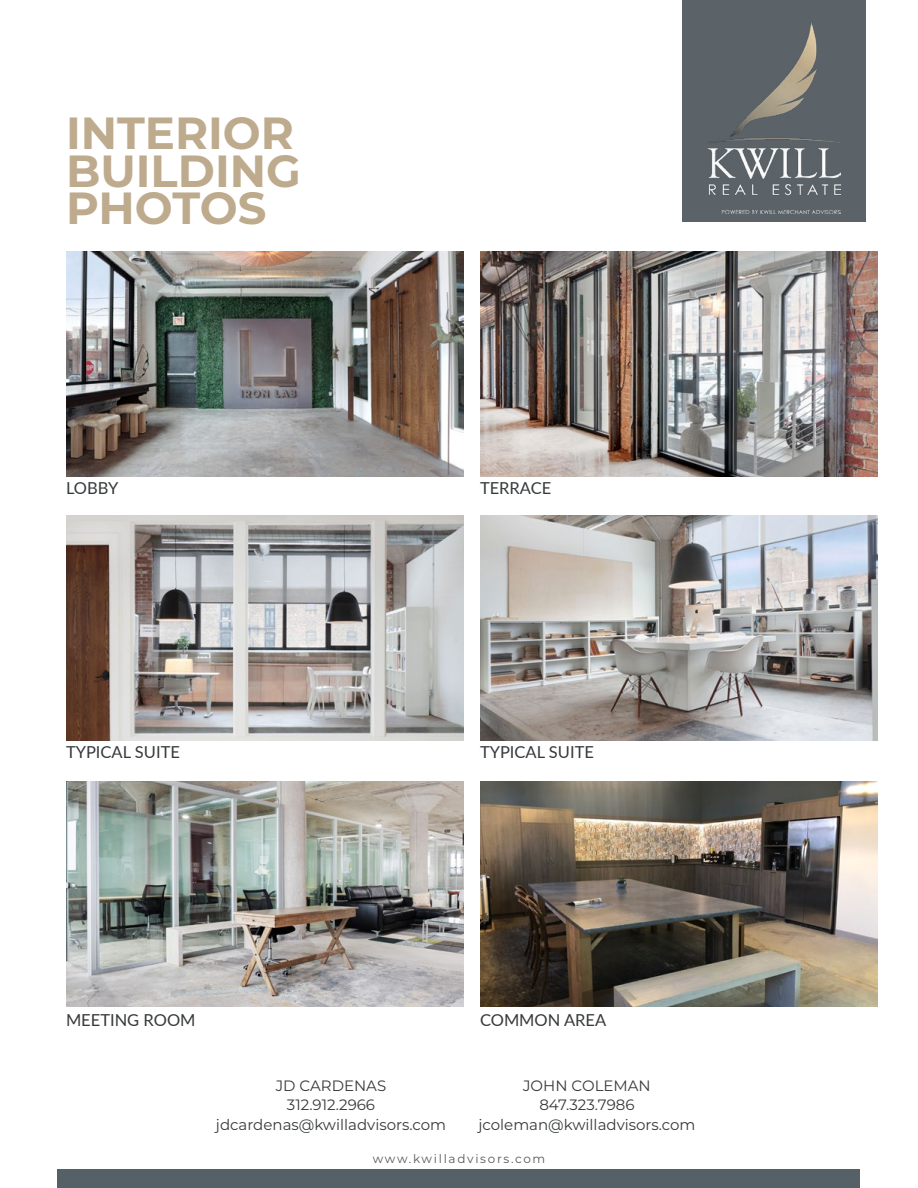
<style>
.page{position:relative;width:918px;height:1188px;background:#fff}
.page>*{position:absolute;margin:0;border:0;box-sizing:border-box;transform-origin:0 0}
.t1{font:700 45px/37.5px "Montserrat";color:#beab8d}
.t2{font:16.5px "Lato";color:#36393b}
.t3{font:15px/19.5px "Montserrat";color:#36393b;text-align:center}
.t4{font:12px "Montserrat";letter-spacing:.14em;color:#58595b}
</style>
<div class="page">
<div style="left:58px;top:1170px;width:802px;height:18px;background:#556067"></div>
<img style="left:66px;top:251px;width:397px;height:226px">
<img style="left:480px;top:251px;width:397px;height:226px">
<img style="left:66px;top:515px;width:397px;height:226px">
<img style="left:480px;top:515px;width:397px;height:226px">
<img style="left:66px;top:782px;width:397px;height:225px">
<img style="left:480px;top:782px;width:397px;height:225px">
<div style="left:682px;top:0;width:184px;height:221px;background:#5b6369"></div>
<img style="left:708px;top:22px;width:132px;height:191px">
<h1 class="t1" style="left:66px;top:112px;width:236px">INTERIOR<br>BUILDING<br>PHOTOS</h1>
<p class="t2" style="left:66px;top:476px;width:54px">LOBBY</p>
<p class="t2" style="left:480px;top:476px;width:73px">TERRACE</p>
<p class="t2" style="left:66px;top:740px;width:115px">TYPICAL SUITE</p>
<p class="t2" style="left:480px;top:740px;width:115px">TYPICAL SUITE</p>
<p class="t2" style="left:66px;top:1008px;width:131px">MEETING ROOM</p>
<p class="t2" style="left:480px;top:1008px;width:128px">COMMON AREA</p>
<p class="t3" style="left:216px;top:1075px;width:232px">JD CARDENAS<br>312.912.2966 jdcardenas@kwilladvisors.com</p>
<p class="t3" style="left:478px;top:1075px;width:219px">JOHN COLEMAN<br>847.323.7986 jcoleman@kwilladvisors.com</p>
<p class="t4" style="left:373px;top:1150px;width:174px">www.kwilladvisors.com</p>
</div>
